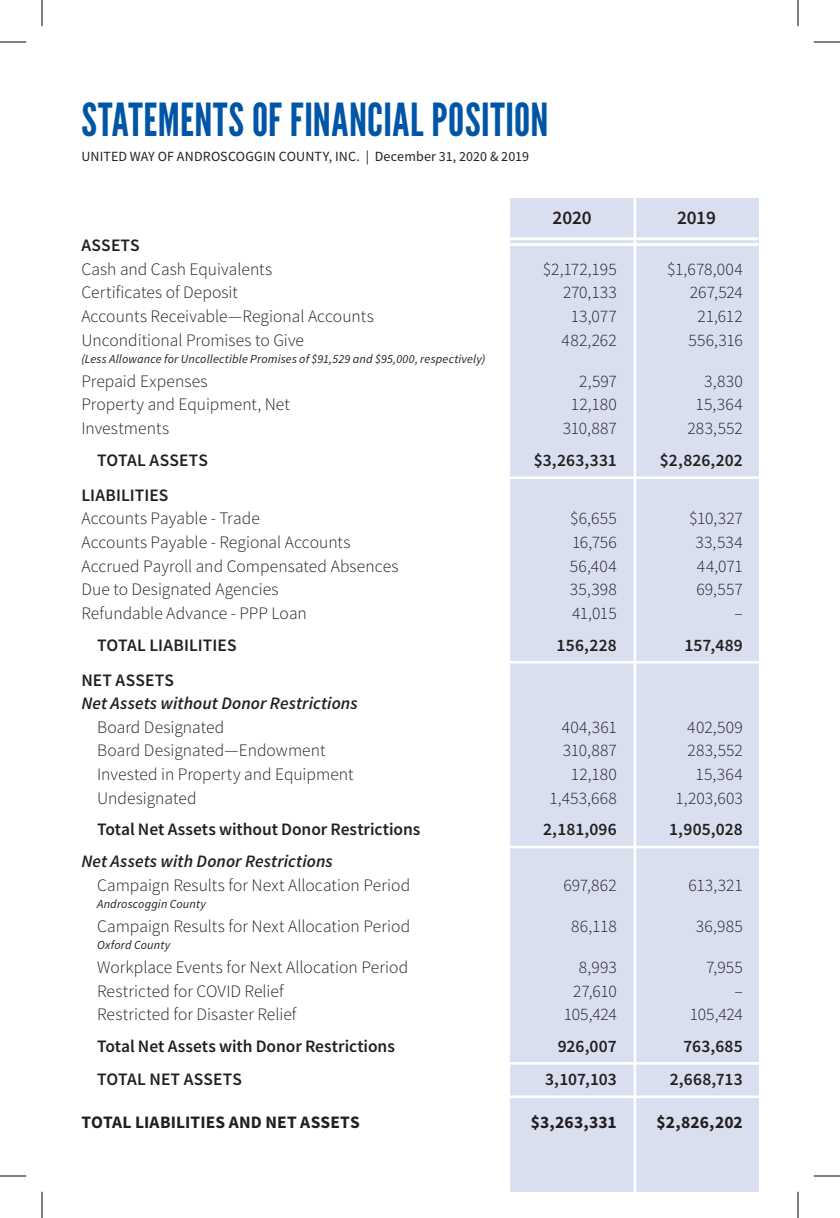
<style>
.page{position:relative;width:840px;height:1218px;background:#fff}
.page>*{position:absolute;margin:0;border:0;box-sizing:border-box;transform-origin:0 0}
.t1{font:45.5px "League Gothic";letter-spacing:.015em;color:#0155a7}
.t2{font:600 19.25px "Source Sans Pro";letter-spacing:-.005em;color:#231f20}
.t3{font:300 17.5px "Source Sans Pro";color:#231f20}
.t4{font:600 17.5px "Source Sans Pro";color:#231f20}
.t5{font:italic 600 17.5px "Source Sans Pro";letter-spacing:.005em;color:#231f20}
.t6{font:700 17.5px "Source Sans Pro";letter-spacing:.01em;color:#231f20}
.t7{font:14px "Source Sans Pro";letter-spacing:.01em;color:#231f20}
.t8{font:italic 12.25px "Source Sans Pro";letter-spacing:.015em;color:#231f20}
</style>
<div class="page">
<div style="left:510px;top:198px;width:249px;height:994px;background:#dadff0"></div>
<hr style="left:510px;top:237px;width:249px;height:3px;background:#fff">
<hr style="left:510px;top:243px;width:249px;height:3px;background:#fff">
<hr style="left:634px;top:187px;width:2px;height:1005px;background:#fff">
<hr style="left:497px;top:476px;width:275px;height:3px;background:#fff">
<hr style="left:499px;top:661px;width:271px;height:3px;background:#fff">
<hr style="left:499px;top:846px;width:271px;height:2px;background:#fff">
<hr style="left:499px;top:1062px;width:271px;height:3px;background:#fff">
<hr style="left:499px;top:1095px;width:271px;height:3px;background:#fff">
<svg style="left:0;top:42px;width:26px;height:1px"></svg>
<svg style="left:814px;top:42px;width:26px;height:1px"></svg>
<svg style="left:0;top:1176px;width:26px;height:1px"></svg>
<svg style="left:814px;top:1176px;width:26px;height:1px"></svg>
<svg style="left:42px;top:0;width:1px;height:26px"></svg>
<svg style="left:42px;top:1192px;width:1px;height:26px"></svg>
<svg style="left:798px;top:0;width:1px;height:26px"></svg>
<svg style="left:798px;top:1192px;width:1px;height:26px"></svg>
<h1 class="t1" style="left:81px;top:92px;width:469px">STATEMENTS OF FINANCIAL POSITION</h1>
<p class="t7" style="left:81px;top:148px;width:449px">UNITED WAY OF ANDROSCOGGIN COUNTY, INC. | December 31, 2020 &amp; 2019</p>
<p class="t2" style="left:553px;top:205px;width:41px">2020</p>
<p class="t2" style="left:677px;top:205px;width:40px">2019</p>
<p class="t4" style="left:81px;top:234px;width:60px">ASSETS</p>
<p class="t3" style="left:81px;top:258px;width:192px">Cash and Cash Equivalents</p>
<p class="t3" style="left:543px;top:258px;width:76px">$2,172,195</p>
<p class="t3" style="left:667px;top:258px;width:77px">$1,678,004</p>
<p class="t3" style="left:81px;top:282px;width:158px">Certificates of Deposit</p>
<p class="t3" style="left:563px;top:282px;width:55px">270,133</p>
<p class="t3" style="left:690px;top:282px;width:54px">267,524</p>
<p class="t3" style="left:81px;top:305px;width:294px">Accounts Receivable—Regional Accounts</p>
<p class="t3" style="left:571px;top:305px;width:48px">13,077</p>
<p class="t3" style="left:697px;top:305px;width:47px">21,612</p>
<p class="t3" style="left:81px;top:329px;width:224px">Unconditional Promises to Give</p>
<p class="t3" style="left:562px;top:329px;width:57px">482,262</p>
<p class="t3" style="left:689px;top:329px;width:56px">556,316</p>
<p class="t8" style="left:81px;top:351px;width:406px">(Less Allowance for Uncollectible Promises of $91,529 and $95,000, respectively)</p>
<p class="t3" style="left:81px;top:370px;width:128px">Prepaid Expenses</p>
<p class="t3" style="left:579px;top:370px;width:39px">2,597</p>
<p class="t3" style="left:704px;top:370px;width:40px">3,830</p>
<p class="t3" style="left:81px;top:394px;width:210px">Property and Equipment, Net</p>
<p class="t3" style="left:571px;top:394px;width:48px">12,180</p>
<p class="t3" style="left:696px;top:394px;width:49px">15,364</p>
<p class="t3" style="left:81px;top:418px;width:89px">Investments</p>
<p class="t3" style="left:563px;top:418px;width:55px">310,887</p>
<p class="t3" style="left:688px;top:418px;width:57px">283,552</p>
<p class="t4" style="left:97px;top:448px;width:112px">TOTAL ASSETS</p>
<p class="t4" style="left:534px;top:448px;width:85px">$3,263,331</p>
<p class="t4" style="left:660px;top:448px;width:84px">$2,826,202</p>
<p class="t4" style="left:81px;top:483px;width:89px">LIABILITIES</p>
<p class="t3" style="left:81px;top:508px;width:180px">Accounts Payable - Trade</p>
<p class="t3" style="left:570px;top:508px;width:48px">$6,655</p>
<p class="t3" style="left:689px;top:508px;width:55px">$10,327</p>
<p class="t3" style="left:81px;top:531px;width:271px">Accounts Payable - Regional Accounts</p>
<p class="t3" style="left:572px;top:531px;width:46px">16,756</p>
<p class="t3" style="left:695px;top:531px;width:49px">33,534</p>
<p class="t3" style="left:81px;top:555px;width:319px">Accrued Payroll and Compensated Absences</p>
<p class="t3" style="left:570px;top:555px;width:48px">56,404</p>
<p class="t3" style="left:697px;top:555px;width:47px">44,071</p>
<p class="t3" style="left:81px;top:579px;width:199px">Due to Designated Agencies</p>
<p class="t3" style="left:570px;top:579px;width:48px">35,398</p>
<p class="t3" style="left:697px;top:579px;width:48px">69,557</p>
<p class="t3" style="left:81px;top:602px;width:227px">Refundable Advance - PPP Loan</p>
<p class="t3" style="left:572px;top:602px;width:46px">41,015</p>
<p class="t3" style="left:734px;top:602px;width:10px">–</p>
<p class="t4" style="left:97px;top:633px;width:141px">TOTAL LIABILITIES</p>
<p class="t4" style="left:557px;top:633px;width:62px">156,228</p>
<p class="t4" style="left:684px;top:633px;width:60px">157,489</p>
<p class="t4" style="left:81px;top:668px;width:94px">NET ASSETS</p>
<p class="t5" style="left:81px;top:692px;width:278px">Net Assets without Donor Restrictions</p>
<p class="t3" style="left:97px;top:716px;width:129px">Board Designated</p>
<p class="t3" style="left:562px;top:716px;width:57px">404,361</p>
<p class="t3" style="left:687px;top:716px;width:57px">402,509</p>
<p class="t3" style="left:97px;top:740px;width:230px">Board Designated—Endowment</p>
<p class="t3" style="left:563px;top:740px;width:55px">310,887</p>
<p class="t3" style="left:688px;top:740px;width:57px">283,552</p>
<p class="t3" style="left:97px;top:764px;width:258px">Invested in Property and Equipment</p>
<p class="t3" style="left:571px;top:764px;width:48px">12,180</p>
<p class="t3" style="left:696px;top:764px;width:49px">15,364</p>
<p class="t3" style="left:97px;top:787px;width:101px">Undesignated</p>
<p class="t3" style="left:550px;top:787px;width:69px">1,453,668</p>
<p class="t3" style="left:676px;top:787px;width:69px">1,203,603</p>
<p class="t4" style="left:97px;top:818px;width:325px">Total Net Assets without Donor Restrictions</p>
<p class="t4" style="left:543px;top:818px;width:75px">2,181,096</p>
<p class="t4" style="left:669px;top:818px;width:75px">1,905,028</p>
<p class="t5" style="left:81px;top:850px;width:253px">Net Assets with Donor Restrictions</p>
<p class="t3" style="left:97px;top:874px;width:315px">Campaign Results for Next Allocation Period</p>
<p class="t3" style="left:563px;top:874px;width:55px">697,862</p>
<p class="t3" style="left:688px;top:874px;width:56px">613,321</p>
<p class="t8" style="left:97px;top:896px;width:110px">Androscoggin County</p>
<p class="t3" style="left:97px;top:915px;width:315px">Campaign Results for Next Allocation Period</p>
<p class="t3" style="left:571px;top:915px;width:47px">86,118</p>
<p class="t3" style="left:696px;top:915px;width:48px">36,985</p>
<p class="t8" style="left:97px;top:937px;width:75px">Oxford County</p>
<p class="t3" style="left:97px;top:956px;width:313px">Workplace Events for Next Allocation Period</p>
<p class="t3" style="left:579px;top:956px;width:40px">8,993</p>
<p class="t3" style="left:706px;top:956px;width:38px">7,955</p>
<p class="t3" style="left:97px;top:980px;width:188px">Restricted for COVID Relief</p>
<p class="t3" style="left:573px;top:980px;width:45px">27,610</p>
<p class="t3" style="left:734px;top:980px;width:10px">–</p>
<p class="t3" style="left:97px;top:1004px;width:201px">Restricted for Disaster Relief</p>
<p class="t3" style="left:564px;top:1004px;width:55px">105,424</p>
<p class="t3" style="left:690px;top:1004px;width:55px">105,424</p>
<p class="t4" style="left:97px;top:1034px;width:299px">Total Net Assets with Donor Restrictions</p>
<p class="t4" style="left:558px;top:1034px;width:61px">926,007</p>
<p class="t4" style="left:683px;top:1034px;width:61px">763,685</p>
<p class="t4" style="left:97px;top:1068px;width:147px">TOTAL NET ASSETS</p>
<p class="t4" style="left:545px;top:1068px;width:73px">3,107,103</p>
<p class="t4" style="left:670px;top:1068px;width:75px">2,668,713</p>
<p class="t6" style="left:81px;top:1110px;width:280px">TOTAL LIABILITIES AND NET ASSETS</p>
<p class="t6" style="left:531px;top:1110px;width:88px">$3,263,331</p>
<p class="t6" style="left:657px;top:1110px;width:88px">$2,826,202</p>
</div>
